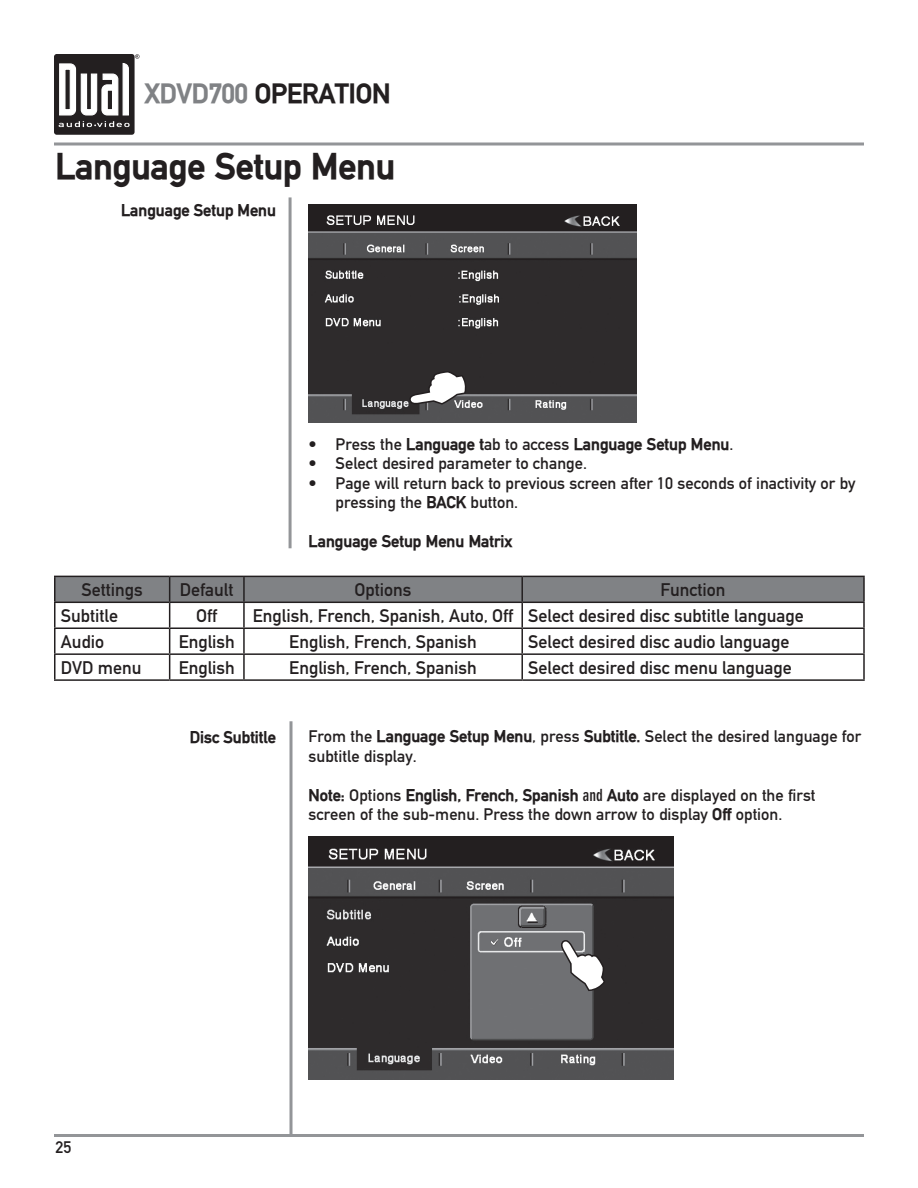
<style>
.page{position:relative;width:918px;height:1188px;background:#fff}
.page>*{position:absolute;margin:0;border:0;box-sizing:border-box;transform-origin:0 0}
.t1{font:700 36px "DIN Mittelschrift";color:#231f20}
.t2{font:700 27px "DIN Mittelschrift";color:#231f20}
.t3{font:18px "DIN Mittelschrift";color:#231f20}
.t4{font:16.5px/19.5px "DIN Mittelschrift";color:#231f20}
.t5{font:700 16.5px "DIN Mittelschrift";color:#231f20}
.s1{color:#808285}
.s2{font-weight:700}
.s3{font-family:"DIN Neuzeit Grotesk";font-weight:700;font-stretch:condensed}
</style>
<div class="page">
<div style="left:54px;top:54px;width:81px;height:81px;background:#231f20;border-radius:3px"></div>
<svg style="left:59px;top:54px;width:81px;height:73px"></svg>
<hr style="left:54px;top:143px;width:810px;height:3px;background:#939598">
<hr style="left:54px;top:1134px;width:810px;height:3px;background:#939598">
<hr style="left:289px;top:197px;width:3px;height:351px;background:#939598">
<img style="left:309px;top:204px;width:328px;height:219px">
<img style="left:309px;top:837px;width:364px;height:243px">
<hr style="left:54px;top:602px;width:116px;height:1px;background:#231f20">
<hr style="left:54px;top:603px;width:2px;height:24px;background:#231f20">
<hr style="left:522px;top:602px;width:343px;height:1px;background:#231f20">
<hr style="left:863px;top:603px;width:2px;height:24px;background:#231f20">
<hr style="left:54px;top:627px;width:116px;height:2px;background:#231f20">
<hr style="left:54px;top:629px;width:2px;height:24px;background:#231f20">
<hr style="left:522px;top:627px;width:343px;height:2px;background:#231f20">
<hr style="left:863px;top:629px;width:2px;height:24px;background:#231f20">
<hr style="left:54px;top:653px;width:116px;height:2px;background:#231f20">
<hr style="left:54px;top:655px;width:2px;height:24px;background:#231f20">
<hr style="left:522px;top:653px;width:343px;height:2px;background:#231f20">
<hr style="left:863px;top:655px;width:2px;height:24px;background:#231f20">
<hr style="left:54px;top:679px;width:116px;height:2px;background:#231f20">
<hr style="left:170px;top:679px;width:74px;height:2px;background:#231f20">
<hr style="left:244px;top:679px;width:278px;height:2px;background:#231f20">
<hr style="left:522px;top:679px;width:343px;height:2px;background:#231f20">
<hr style="left:54px;top:576px;width:116px;height:1px;background:#231f20">
<hr style="left:54px;top:577px;width:2px;height:25px;background:#231f20">
<svg style="left:55px;top:576px;width:809px;height:103px"></svg>
<hr style="left:244px;top:576px;width:278px;height:1px;background:#231f20">
<hr style="left:243px;top:577px;width:2px;height:25px;background:#231f20">
<hr style="left:522px;top:576px;width:343px;height:1px;background:#231f20">
<hr style="left:521px;top:577px;width:2px;height:25px;background:#231f20">
<hr style="left:863px;top:577px;width:2px;height:25px;background:#231f20">
<hr style="left:290px;top:721px;width:2px;height:415px;background:#939598">
<svg style="left:556px;top:931px;width:54px;height:63px;background:#565658"></svg>
<svg style="left:406px;top:369px;width:61px;height:44px;background:#3b393a"></svg>
<h2 class="t2" style="left:145px;top:77px;width:247px"><span class="s1">XDVD700</span> OPERATION</h2>
<h1 class="t1" style="left:56px;top:145px;width:341px">Language Setup Menu</h1>
<p class="t5" style="left:121px;top:201px;width:156px">Language Setup Menu</p>
<p class="t4" style="left:336px;top:434px;width:521px">Press the <span class="s2">Language t</span>ab to access <span class="s2">Language Setup Menu</span>.<br>Select desired parameter to change.<br>Page will return back to previous screen after 10 seconds of inactivity or by pressing the <span class="s2">BACK</span> button.</p>
<p class="t5" style="left:309px;top:532px;width:205px">Language Setup Menu Matrix</p>
<p class="t4" style="left:309px;top:434px;width:10px;text-align:justify">• • •</p>
<p class="t3" style="left:82px;top:579px;width:63px">Settings</p>
<p class="t3" style="left:180px;top:579px;width:55px">Default</p>
<p class="t3" style="left:355px;top:579px;width:58px">Options</p>
<p class="t3" style="left:661px;top:579px;width:66px">Function</p>
<p class="t3" style="left:61px;top:605px;width:59px">Subtitle</p>
<p class="t3" style="left:196px;top:605px;width:22px">Off</p>
<p class="t3" style="left:253px;top:605px;width:552px">English, French, Spanish, Auto, Off Select desired disc subtitle language</p>
<p class="t3" style="left:61px;top:631px;width:45px">Audio</p>
<p class="t3" style="left:179px;top:631px;width:58px">English</p>
<p class="t3" style="left:289px;top:631px;width:189px">English, French, Spanish</p>
<p class="t3" style="left:528px;top:631px;width:263px">Select desired disc audio language</p>
<p class="t3" style="left:61px;top:657px;width:82px">DVD menu</p>
<p class="t3" style="left:179px;top:657px;width:58px">English</p>
<p class="t3" style="left:289px;top:657px;width:189px">English, French, Spanish</p>
<p class="t3" style="left:528px;top:657px;width:265px">Select desired disc menu language</p>
<p class="t5" style="left:190px;top:727px;width:88px">Disc Subtitle</p>
<p class="t4" style="left:309px;top:726px;width:554px">From the <span class="s2">Language Setup Menu</span>, press <span class="s2">Subtitle.</span> Select the desired language for subtitle display.</p>
<p class="t4" style="left:309px;top:785px;width:508px"><span class="s2">Note:</span> Options <span class="s2">English, French, Spanish</span> <span class="s3">and</span> <span class="s2">Auto</span> are displayed on the first screen of the sub-menu. Press the down arrow to display <span class="s2">Off</span> option.</p>
<p class="t4" style="left:56px;top:1138px;width:17px">25</p>
</div>
